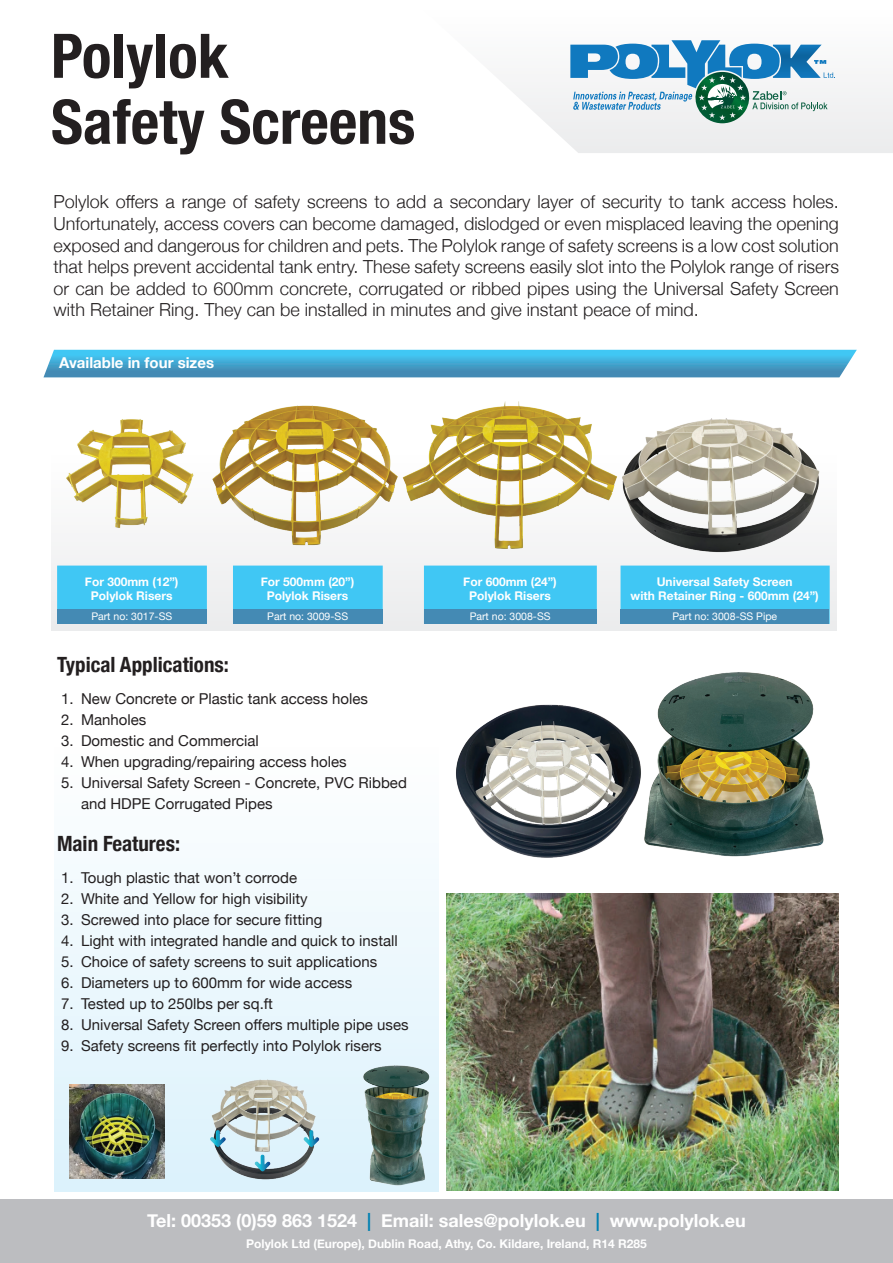
<style>
.page{position:relative;width:893px;height:1263px;background:#fff}
.page>*{position:absolute;margin:0;border:0;box-sizing:border-box;transform-origin:0 0}
.t1{font:700 condensed 61.5px/66px "Helvetica Neue";color:#231f20}
.t2{font:700 condensed 21px "Helvetica Neue";color:#231f20}
.t3{font:300 18px/21.6px "Helvetica Neue";color:#231f20;text-align:justify}
.t4{font:700 18px "Helvetica Neue";color:#fff}
.t5{font:15px/21px "Helvetica Neue";color:#231f20}
.t6{font:700 15px "Helvetica Neue";color:#fff}
.t7{font:700 12px/14.4px "Helvetica Neue";color:#fff;text-align:center}
.t8{font:10.5px "Helvetica Neue";color:#fff}
.s1{color:#0080b1}
</style>
<div class="page">
<div style="left:54px;top:719px;width:385px;height:472px;background:linear-gradient(to bottom,#fff,#dbf1fc)"></div>
<div style="left:51px;top:442px;width:785px;height:188px;background:#f2f3f4"></div>
<div style="left:57px;top:566px;width:150px;height:58px;background:#40c7f4;border:2px solid #40c7f4"></div>
<div style="left:57px;top:610px;width:150px;height:14px;background:#448ab4"></div>
<div style="left:233px;top:566px;width:150px;height:58px;background:#40c7f4"></div>
<div style="left:233px;top:610px;width:149px;height:14px;background:#448ab4"></div>
<div style="left:424px;top:566px;width:173px;height:58px;background:#40c7f4"></div>
<div style="left:424px;top:610px;width:172px;height:14px;background:#448ab4"></div>
<div style="left:620px;top:566px;width:210px;height:58px;background:#40c7f4;border:2px solid #40c7f4"></div>
<div style="left:620px;top:610px;width:209px;height:14px;background:#448ab4"></div>
<div style="left:0;top:1199px;width:893px;height:64px;background:#bcbdc0"></div>
<svg style="left:503px;top:82px;width:390px;height:71px"></svg>
<svg style="left:570px;top:40px;width:265px;height:83px"></svg>
<img style="left:206px;top:405px;width:195px;height:141px">
<svg style="left:44px;top:350px;width:813px;height:27px;background:#45a8d2"></svg>
<img style="left:446px;top:893px;width:392px;height:298px">
<img style="left:360px;top:1064px;width:73px;height:122px">
<img style="left:686px;top:672px;width:138px;height:185px">
<img style="left:69px;top:1084px;width:96px;height:94px">
<img style="left:200px;top:1076px;width:128px;height:107px">
<img style="left:401px;top:401px;width:209px;height:148px">
<img style="left:59px;top:419px;width:147px;height:109px">
<img style="left:414px;top:682px;width:272px;height:208px">
<img style="left:610px;top:418px;width:220px;height:135px">
<h1 class="t1" style="left:51px;top:19px;width:366px">Polylok<br>Safety Screens</h1>
<p class="t3" style="left:54px;top:190px;width:787px">Polylok offers a range of safety screens to add a secondary layer of security to tank access holes.<br>Unfortunately, access covers can become damaged, dislodged or even misplaced leaving the opening exposed and dangerous for children and pets. The Polylok range of safety screens is a low cost solution that helps prevent accidental tank entry. These safety screens easily slot into the Polylok range of risers or can be added to 600mm concrete, corrugated or ribbed pipes using the Universal Safety Screen with Retainer Ring. They can be installed in minutes and give instant peace of mind.</p>
<p class="t6" style="left:59px;top:351px;width:156px">Available in four sizes</p>
<p class="t7" style="left:85px;top:574px;width:95px">For 300mm (12”)<br>Polylok Risers</p>
<p class="t8" style="left:91px;top:609px;width:82px">Part no: 3017-SS</p>
<p class="t7" style="left:261px;top:574px;width:95px">For 500mm (20”)<br>Polylok Risers</p>
<p class="t8" style="left:267px;top:609px;width:82px">Part no: 3009-SS</p>
<h2 class="t2" style="left:57px;top:647px;width:173px">Typical Applications:</h2>
<p class="t5" style="left:61px;top:689px;width:308px">1. New Concrete or Plastic tank access holes</p>
<p class="t5" style="left:61px;top:710px;width:87px">2. Manholes</p>
<p class="t5" style="left:61px;top:731px;width:199px">3. Domestic and Commercial</p>
<p class="t5" style="left:61px;top:752px;width:287px">4. When upgrading/repairing access holes</p>
<p class="t5" style="left:81px;top:773px;width:327px;text-indent:-20px">5. Universal Safety Screen - Concrete, PVC Ribbed and HDPE Corrugated Pipes</p>
<h2 class="t2" style="left:57px;top:826px;width:125px">Main Features:</h2>
<p class="t5" style="left:61px;top:868px;width:237px">1. Tough plastic that won’t corrode</p>
<p class="t5" style="left:61px;top:889px;width:248px">2. White and Yellow for high visibility</p>
<p class="t5" style="left:61px;top:910px;width:263px">3. Screwed into place for secure fitting</p>
<p class="t5" style="left:61px;top:931px;width:338px">4. Light with integrated handle and quick to install</p>
<p class="t5" style="left:61px;top:952px;width:317px">5. Choice of safety screens to suit applications</p>
<p class="t5" style="left:61px;top:973px;width:293px">6. Diameters up to 600mm for wide access</p>
<p class="t5" style="left:61px;top:994px;width:213px">7. Tested up to 250lbs per sq.ft</p>
<p class="t5" style="left:61px;top:1015px;width:349px">8. Universal Safety Screen offers multiple pipe uses</p>
<p class="t5" style="left:61px;top:1036px;width:322px">9. Safety screens fit perfectly into Polylok risers</p>
<p class="t7" style="left:463px;top:574px;width:95px">For 600mm (24”)<br>Polylok Risers</p>
<p class="t8" style="left:470px;top:609px;width:82px">Part no: 3008-SS</p>
<p class="t7" style="left:631px;top:574px;width:190px">Universal Safety Screen<br>with Retainer Ring - 600mm (24”)</p>
<p class="t8" style="left:672px;top:609px;width:106px">Part no: 3008-SS Pipe</p>
<p class="t4" style="left:147px;top:1207px;width:600px">Tel: 00353 (0)59 863 1524 <span class="s1">|</span> Email: sales@polylok.eu <span class="s1">|</span> www.polylok.eu</p>
<p class="t7" style="left:246px;top:1237px;width:402px">Polylok Ltd (Europe), Dublin Road, Athy, Co. Kildare, Ireland, R14 R285</p>
</div>
